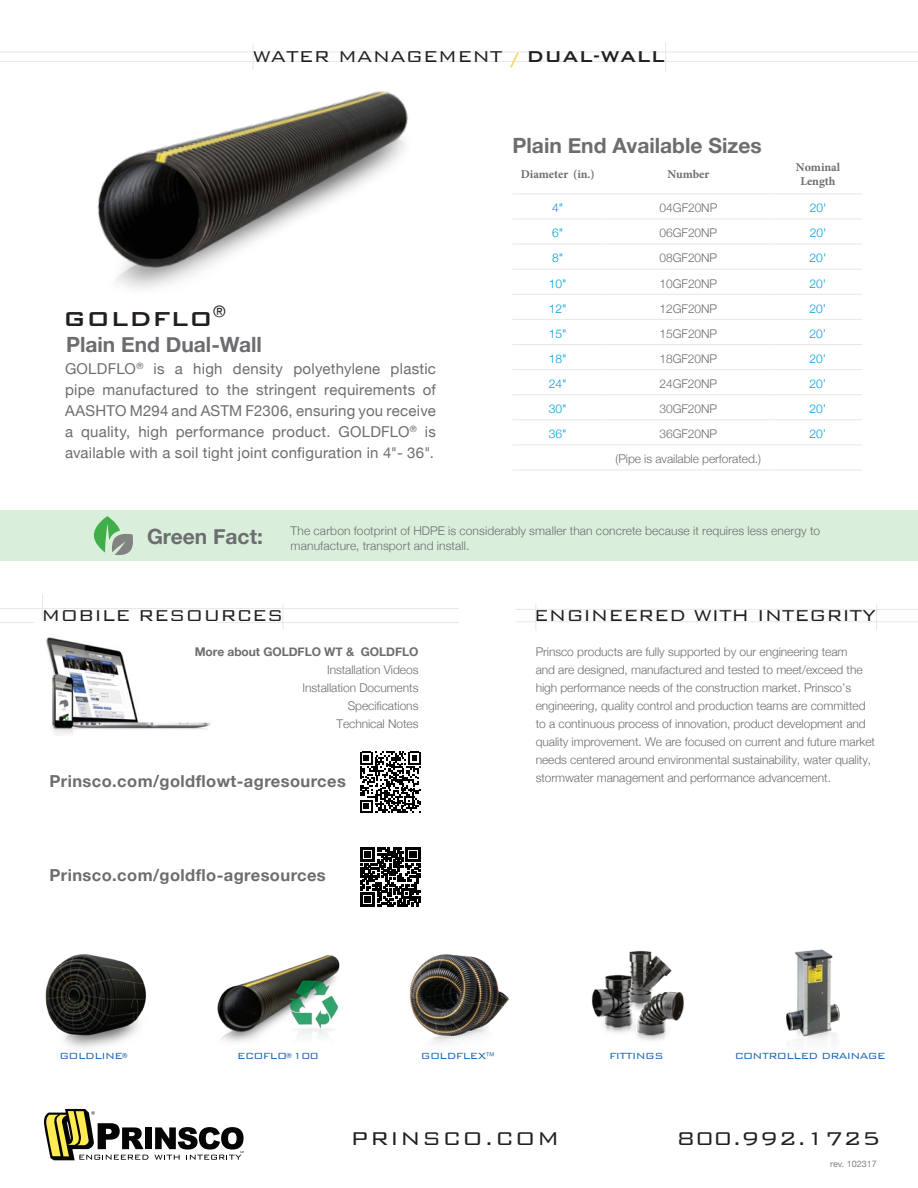
<style>
.page{position:relative;width:918px;height:1188px;background:#fff}
.page>*{position:absolute;margin:0;border:0;box-sizing:border-box;transform-origin:0 0}
.t1{font:500 27px "Bank Gothic";letter-spacing:.01em;color:#231f20}
.t2{font:300 24.75px "Bank Gothic";color:#231f20}
.t3{font:300 24.75px "Bank Gothic";letter-spacing:.05em;color:#231f20}
.t4{font:300 21px "Bank Gothic";color:#231f20}
.t5{font:700 21px "Helvetica Neue";color:#6c6d70}
.t6{font:700 16.5px "Helvetica Neue";letter-spacing:.025em;color:#6c6d70}
.t7{font:15px/21px "Helvetica Neue";letter-spacing:.015em;color:#6c6d70;text-align:justify}
.t8{font:300 12px/18px "Helvetica Neue";letter-spacing:-.005em;color:#6c6d70;text-align:right}
.t9{font:300 12px "Helvetica Neue";color:#009dda}
.t10{font:700 12px/13.5px "Minion Pro";letter-spacing:-.005em;color:#6c6d70;text-align:center}
.t11{font:700 12px "Helvetica Neue";letter-spacing:-.005em;color:#6c6d70}
.t12{font:300 11.85px "Bank Gothic";letter-spacing:-.05em;color:#1963b0}
.t13{font:9px "Helvetica Neue";color:#808285}
.s1{font-weight:500;font-size:27px;color:#fdd658}
.s2{font-weight:500}
.s3{font-family:"Helvetica Neue";font-weight:400;font-size:6.6px}
.s4{font-family:"Helvetica Neue";font-size:9.3px}
</style>
<div class="page">
<img style="left:97px;top:65px;width:311px;height:224px">
<hr style="left:513px;top:193px;width:90px;height:1px;background:#e6e7e9">
<hr style="left:603px;top:193px;width:171px;height:1px;background:#e6e7e9">
<hr style="left:774px;top:193px;width:88px;height:1px;background:#e6e7e9">
<hr style="left:513px;top:219px;width:90px;height:1px;background:#e6e7e9">
<hr style="left:603px;top:219px;width:171px;height:1px;background:#e6e7e9">
<hr style="left:774px;top:219px;width:88px;height:1px;background:#e6e7e9">
<hr style="left:513px;top:244px;width:90px;height:1px;background:#e6e7e9">
<hr style="left:603px;top:244px;width:171px;height:1px;background:#e6e7e9">
<hr style="left:774px;top:244px;width:88px;height:1px;background:#e6e7e9">
<hr style="left:513px;top:269px;width:90px;height:1px;background:#e6e7e9">
<hr style="left:603px;top:269px;width:171px;height:1px;background:#e6e7e9">
<hr style="left:774px;top:269px;width:88px;height:1px;background:#e6e7e9">
<hr style="left:513px;top:294px;width:90px;height:1px;background:#e6e7e9">
<hr style="left:603px;top:294px;width:171px;height:1px;background:#e6e7e9">
<hr style="left:774px;top:294px;width:88px;height:1px;background:#e6e7e9">
<hr style="left:513px;top:319px;width:90px;height:1px;background:#e6e7e9">
<hr style="left:603px;top:319px;width:171px;height:1px;background:#e6e7e9">
<hr style="left:774px;top:319px;width:88px;height:1px;background:#e6e7e9">
<hr style="left:513px;top:344px;width:90px;height:1px;background:#e6e7e9">
<hr style="left:603px;top:344px;width:171px;height:1px;background:#e6e7e9">
<hr style="left:774px;top:344px;width:88px;height:1px;background:#e6e7e9">
<hr style="left:513px;top:369px;width:90px;height:1px;background:#e6e7e9">
<hr style="left:603px;top:369px;width:171px;height:1px;background:#e6e7e9">
<hr style="left:774px;top:369px;width:88px;height:1px;background:#e6e7e9">
<hr style="left:513px;top:394px;width:90px;height:1px;background:#e6e7e9">
<hr style="left:603px;top:394px;width:171px;height:1px;background:#e6e7e9">
<hr style="left:774px;top:394px;width:88px;height:1px;background:#e6e7e9">
<hr style="left:513px;top:419px;width:90px;height:1px;background:#e6e7e9">
<hr style="left:603px;top:419px;width:171px;height:1px;background:#e6e7e9">
<hr style="left:774px;top:419px;width:88px;height:1px;background:#e6e7e9">
<hr style="left:513px;top:445px;width:90px;height:1px;background:#e6e7e9">
<hr style="left:603px;top:445px;width:171px;height:1px;background:#e6e7e9">
<hr style="left:774px;top:445px;width:88px;height:1px;background:#e6e7e9">
<hr style="left:513px;top:470px;width:90px;height:1px;background:#e6e7e9">
<hr style="left:603px;top:470px;width:171px;height:1px;background:#e6e7e9">
<hr style="left:774px;top:470px;width:88px;height:1px;background:#e6e7e9">
<div style="left:0;top:510px;width:918px;height:51px;background:#d9efdb"></div>
<hr style="left:0;top:52px;width:918px;height:1px;background:#e6e7e9">
<hr style="left:0;top:61px;width:918px;height:1px;background:#e6e7e9">
<svg style="left:253px;top:44px;width:1px;height:26px"></svg>
<svg style="left:665px;top:42px;width:1px;height:29px"></svg>
<hr style="left:0;top:622px;width:459px;height:1px;background:#e6e7e9">
<hr style="left:516px;top:621px;width:402px;height:1px;background:#e6e7e9">
<hr style="left:0;top:608px;width:459px;height:1px;background:#e6e7e9">
<hr style="left:516px;top:609px;width:402px;height:1px;background:#e6e7e9">
<img style="left:35px;top:622px;width:181px;height:112px">
<svg style="left:42px;top:594px;width:1px;height:26px"></svg>
<svg style="left:283px;top:605px;width:1px;height:25px"></svg>
<svg style="left:535px;top:605px;width:1px;height:25px"></svg>
<svg style="left:876px;top:604px;width:1px;height:26px"></svg>
<svg style="left:94px;top:516px;width:39px;height:39px"></svg>
<svg style="left:360px;top:752px;width:61px;height:61px"></svg>
<svg style="left:361px;top:847px;width:59px;height:60px"></svg>
<div style="left:145px;top:1127px;width:7px;height:22px;background:#040504"></div>
<svg style="left:154px;top:1127px;width:90px;height:33px"></svg>
<svg style="left:44px;top:1109px;width:104px;height:51px"></svg>
<img style="left:217px;top:955px;width:123px;height:87px">
<img style="left:592px;top:950px;width:92px;height:91px">
<img style="left:786px;top:949px;width:54px;height:94px">
<img style="left:45px;top:954px;width:101px;height:94px">
<img style="left:409px;top:954px;width:100px;height:89px">
<h3 class="t4" style="left:253px;top:45px;width:414px">WATER MANAGEMENT <span class="s1">/</span> <span class="s2">DUAL-WALL</span></h3>
<h1 class="t1" style="left:63px;top:305px;width:164px">GOLDFLO<sup>®</sup></h1>
<p class="t7" style="left:65px;top:359px;width:373px">GOLDFLO<sup>®</sup> is a high density polyethylene plastic pipe manufactured to the stringent requirements of AASHTO M294 and ASTM F2306, ensuring you receive a quality, high performance product. GOLDFLO<sup>®</sup> is available with a soil tight joint configuration in 4"- 36".</p>
<h3 class="t5" style="left:66px;top:328px;width:197px">Plain End Dual-Wall</h3>
<h3 class="t5" style="left:513px;top:129px;width:251px">Plain End Available Sizes</h3>
<p class="t10" style="left:521px;top:167px;width:75px">Diameter (in.)</p>
<p class="t10" style="left:667px;top:167px;width:43px">Number</p>
<p class="t10" style="left:796px;top:160px;width:46px">Nominal<br>Length</p>
<p class="t9" style="left:552px;top:198px;width:13px">4"</p>
<p class="t8" style="left:660px;top:198px;width:59px">04GF20NP</p>
<p class="t9" style="left:810px;top:198px;width:18px">20'</p>
<p class="t9" style="left:552px;top:223px;width:13px">6"</p>
<p class="t8" style="left:660px;top:223px;width:59px">06GF20NP</p>
<p class="t9" style="left:810px;top:223px;width:18px">20'</p>
<p class="t9" style="left:552px;top:248px;width:13px">8"</p>
<p class="t8" style="left:660px;top:248px;width:59px">08GF20NP</p>
<p class="t9" style="left:810px;top:248px;width:18px">20'</p>
<p class="t9" style="left:549px;top:274px;width:19px">10"</p>
<p class="t8" style="left:660px;top:273px;width:59px">10GF20NP</p>
<p class="t9" style="left:810px;top:274px;width:18px">20'</p>
<p class="t9" style="left:549px;top:299px;width:19px">12"</p>
<p class="t8" style="left:660px;top:298px;width:59px">12GF20NP</p>
<p class="t9" style="left:810px;top:299px;width:18px">20’</p>
<p class="t9" style="left:549px;top:324px;width:19px">15"</p>
<p class="t8" style="left:660px;top:324px;width:59px">15GF20NP</p>
<p class="t9" style="left:810px;top:324px;width:18px">20’</p>
<p class="t9" style="left:549px;top:349px;width:19px">18"</p>
<p class="t8" style="left:660px;top:349px;width:59px">18GF20NP</p>
<p class="t9" style="left:810px;top:349px;width:18px">20’</p>
<p class="t9" style="left:549px;top:374px;width:19px">24"</p>
<p class="t8" style="left:660px;top:374px;width:59px">24GF20NP</p>
<p class="t9" style="left:810px;top:374px;width:18px">20’</p>
<p class="t9" style="left:549px;top:399px;width:19px">30"</p>
<p class="t8" style="left:660px;top:399px;width:59px">30GF20NP</p>
<p class="t9" style="left:810px;top:399px;width:18px">20’</p>
<p class="t9" style="left:549px;top:424px;width:19px">36"</p>
<p class="t8" style="left:660px;top:424px;width:59px">36GF20NP</p>
<p class="t9" style="left:810px;top:424px;width:18px">20’</p>
<p class="t8" style="left:616px;top:449px;width:147px">(Pipe is available perforated.)</p>
<h3 class="t5" style="left:147px;top:520px;width:117px">Green Fact:</h3>
<p class="t8" style="left:291px;top:521px;width:531px">The carbon footprint of HDPE is considerably smaller than concrete because it requires less energy to</p>
<p class="t8" style="left:291px;top:536px;width:180px">manufacture, transport and install.</p>
<h3 class="t4" style="left:41px;top:604px;width:244px">MOBILE RESOURCES</h3>
<h3 class="t4" style="left:534px;top:604px;width:344px">ENGINEERED WITH INTEGRITY</h3>
<p class="t11" style="left:195px;top:642px;width:225px">More about GOLDFLO WT &amp; GOLDFLO</p>
<p class="t8" style="left:303px;top:660px;width:117px">Installation Videos<br>Installation Documents<br>Specifications<br>Technical Notes</p>
<h3 class="t6" style="left:50px;top:768px;width:298px">Prinsco.com/goldflowt-agresources</h3>
<h3 class="t6" style="left:50px;top:862px;width:278px">Prinsco.com/goldflo-agresources</h3>
<p class="t8" style="left:536px;top:642px;width:341px;text-align:left">Prinsco products are fully supported by our engineering team<br>and are designed, manufactured and tested to meet/exceed the high performance needs of the construction market. Prinsco’s engineering, quality control and production teams are committed to a continuous process of innovation, product development and quality improvement. We are focused on current and future market needs centered around environmental sustainability, water quality, stormwater management and performance advancement.</p>
<p class="t12" style="left:59px;top:1050px;width:70px">GOLDLINE<span class="s3">®</span></p>
<p class="t12" style="left:421px;top:1050px;width:75px">GOLDFLEX<span class="s4">™</span></p>
<p class="t12" style="left:609px;top:1050px;width:56px">FITTINGS</p>
<p class="t12" style="left:735px;top:1050px;width:152px">CONTROLLED DRAINAGE</p>
<p class="t12" style="left:237px;top:1050px;width:83px">ECOFLO<span class="s3">®</span> 100</p>
<h2 class="t3" style="left:351px;top:1126px;width:210px">PRINSCO.COM</h2>
<h2 class="t2" style="left:677px;top:1126px;width:205px">800.992.1725</h2>
<p class="t13" style="left:830px;top:1157px;width:48px">rev. 102317</p>
</div>
